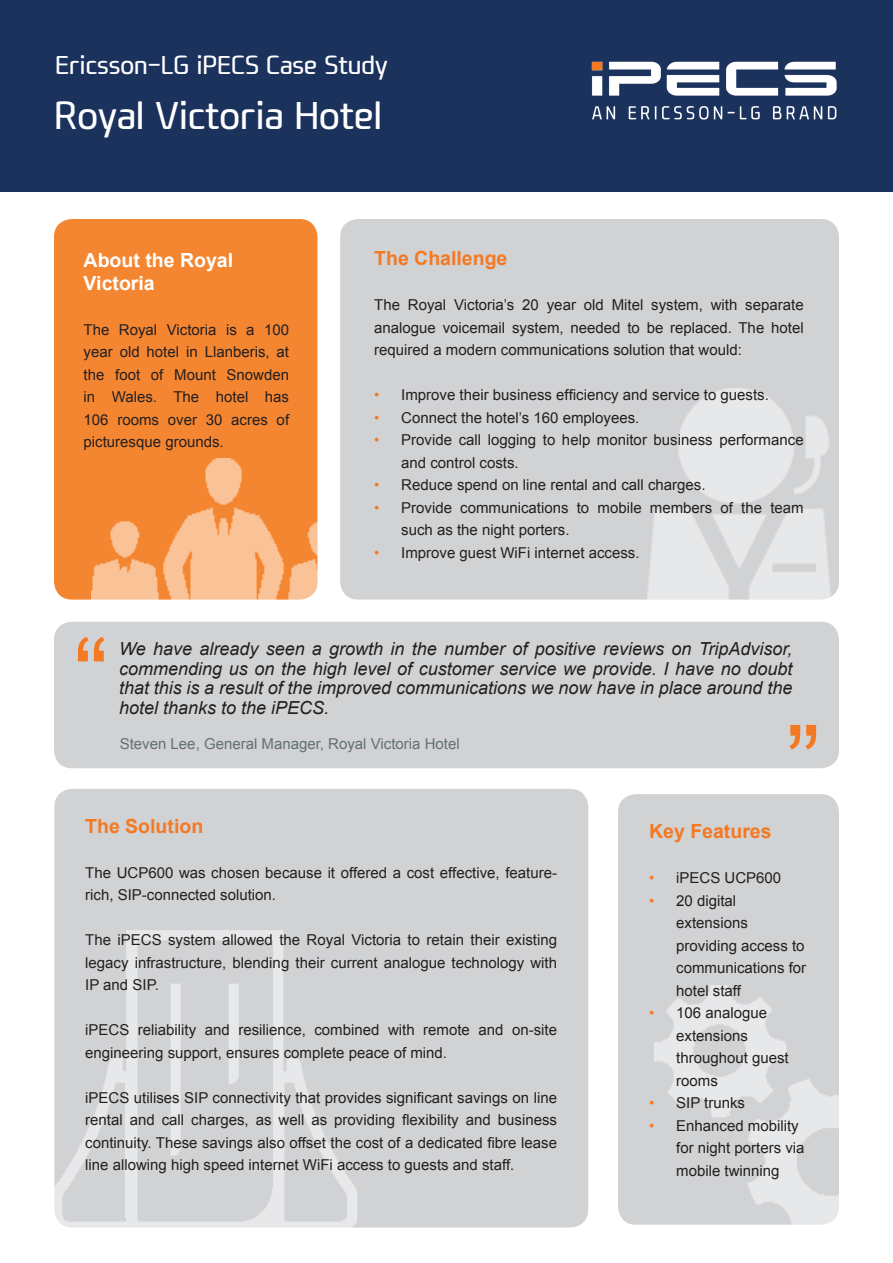
<style>
.page{position:relative;width:893px;height:1263px;background:#fff}
.page>*{position:absolute;margin:0;border:0;box-sizing:border-box;transform-origin:0 0}
.t1{font:105px "Arial";color:#f47923}
.t2{font:36px "i PECS";color:#fff}
.t3{font:24px "i PECS";color:#fff}
.t4{font:700 19.5px "Arial";color:#f47923}
.t5{font:700 19.5px/22.5px "Arial";color:#fff}
.t6{font:italic 18px/19.5px "Arial";color:#231f20;text-align:justify}
.t7{font:15px/22.5px "Arial";color:#231f20}
.t8{font:15px "Arial";color:#627077}
.s1{color:#f47923}
</style>
<div class="page">
<div style="left:0;top:0;width:893px;height:191px;background:#1b325d"></div>
<div style="left:54px;top:219px;width:263px;height:381px;background:#f58631;border-radius:18px"></div>
<img style="left:591px;top:61px;width:246px;height:59px">
<div style="left:340px;top:219px;width:499px;height:381px;background:#d1d2d4;border-radius:18px"></div>
<div style="left:618px;top:794px;width:221px;height:431px;background:#d1d2d4;border-radius:18px"></div>
<div style="left:54px;top:789px;width:534px;height:438px;background:#d1d2d4;border-radius:18px"></div>
<img style="left:54px;top:865px;width:316px;height:363px">
<img style="left:655px;top:985px;width:184px;height:240px">
<img style="left:92px;top:459px;width:244px;height:163px">
<div style="left:54px;top:622px;width:785px;height:146px;background:#d1d2d4;border-radius:18px"></div>
<img style="left:645px;top:388px;width:188px;height:212px">
<h3 class="t3" style="left:55px;top:49px;width:334px">Ericsson-LG iPECS Case Study</h3>
<h2 class="t2" style="left:54px;top:92px;width:330px">Royal Victoria Hotel</h2>
<h3 class="t5" style="left:84px;top:250px;width:151px">About the Royal<br>Victoria</h3>
<p class="t7" style="left:84px;top:318px;width:207px;text-align:justify">The Royal Victoria is a 100 year old hotel in Llanberis, at the foot of Mount Snowden in Wales. The hotel has 106 rooms over 30 acres of picturesque grounds.</p>
<h3 class="t4" style="left:374px;top:245px;width:135px">The Challenge</h3>
<p class="t7" style="left:374px;top:294px;width:431px;text-align:justify">The Royal Victoria’s 20 year old Mitel system, with separate analogue voicemail system, needed to be replaced. The hotel required a modern communications solution that would:</p>
<p class="t7" style="left:374px;top:384px;width:396px"><span class="s1">•</span> Improve their business efficiency and service to guests.</p>
<p class="t7" style="left:374px;top:406px;width:267px"><span class="s1">•</span> Connect the hotel’s 160 employees.</p>
<p class="t7" style="left:401px;top:429px;width:404px;text-indent:-27px"><span class="s1">•</span> Provide call logging to help monitor business performance and control costs.</p>
<p class="t7" style="left:374px;top:474px;width:333px"><span class="s1">•</span> Reduce spend on line rental and call charges.</p>
<p class="t7" style="left:401px;top:496px;width:404px;text-indent:-27px"><span class="s1">•</span> Provide communications to mobile members of the team such as the night porters.</p>
<p class="t7" style="left:374px;top:541px;width:267px"><span class="s1">•</span> Improve guest WiFi internet access.</p>
<h1 class="t1" style="left:74px;top:608px;width:36px">“</h1>
<p class="t6" style="left:119px;top:639px;width:675px">We have already seen a growth in the number of positive reviews on TripAdvisor, commending us on the high level of customer service we provide. I have no doubt that this is a result of the improved communications we now have in place around the</p>
<p class="t6" style="left:119px;top:698px;width:212px">hotel thanks to the iPECS.</p>
<p class="t8" style="left:120px;top:734px;width:341px">Steven Lee, General Manager, Royal Victoria Hotel</p>
<h1 class="t1" style="left:786px;top:695px;width:36px">”</h1>
<h3 class="t4" style="left:85px;top:813px;width:120px">The Solution</h3>
<p class="t7" style="left:85px;top:861px;width:473px">The UCP600 was chosen because it offered a cost effective, feature&shy;rich, SIP-connected solution.</p>
<p class="t7" style="left:85px;top:929px;width:473px;text-align:justify">The iPECS system allowed the Royal Victoria to retain their existing legacy infrastructure, blending their current analogue technology with IP and SIP.</p>
<p class="t7" style="left:85px;top:1019px;width:473px">iPECS reliability and resilience, combined with remote and on-site engineering support, ensures complete peace of mind.</p>
<p class="t7" style="left:85px;top:1086px;width:473px;text-align:justify">iPECS utilises SIP connectivity that provides significant savings on line rental and call charges, as well as providing flexibility and business continuity. These savings also offset the cost of a dedicated fibre lease line allowing high speed internet WiFi access to guests and staff.</p>
<h3 class="t4" style="left:649px;top:818px;width:124px">Key Features</h3>
<p class="t7" style="left:649px;top:867px;width:134px"><span class="s1">•</span> iPECS UCP600</p>
<p class="t7" style="left:676px;top:889px;width:132px;text-indent:-27px"><span class="s1">•</span> 20 digital extensions providing access to communications for hotel staff</p>
<p class="t7" style="left:676px;top:1002px;width:114px;text-indent:-27px"><span class="s1">•</span> 106 analogue extensions throughout guest rooms</p>
<p class="t7" style="left:649px;top:1092px;width:97px"><span class="s1">•</span> SIP trunks</p>
<p class="t7" style="left:676px;top:1114px;width:130px;text-indent:-27px"><span class="s1">•</span> Enhanced mobility for night porters via mobile twinning</p>
</div>
